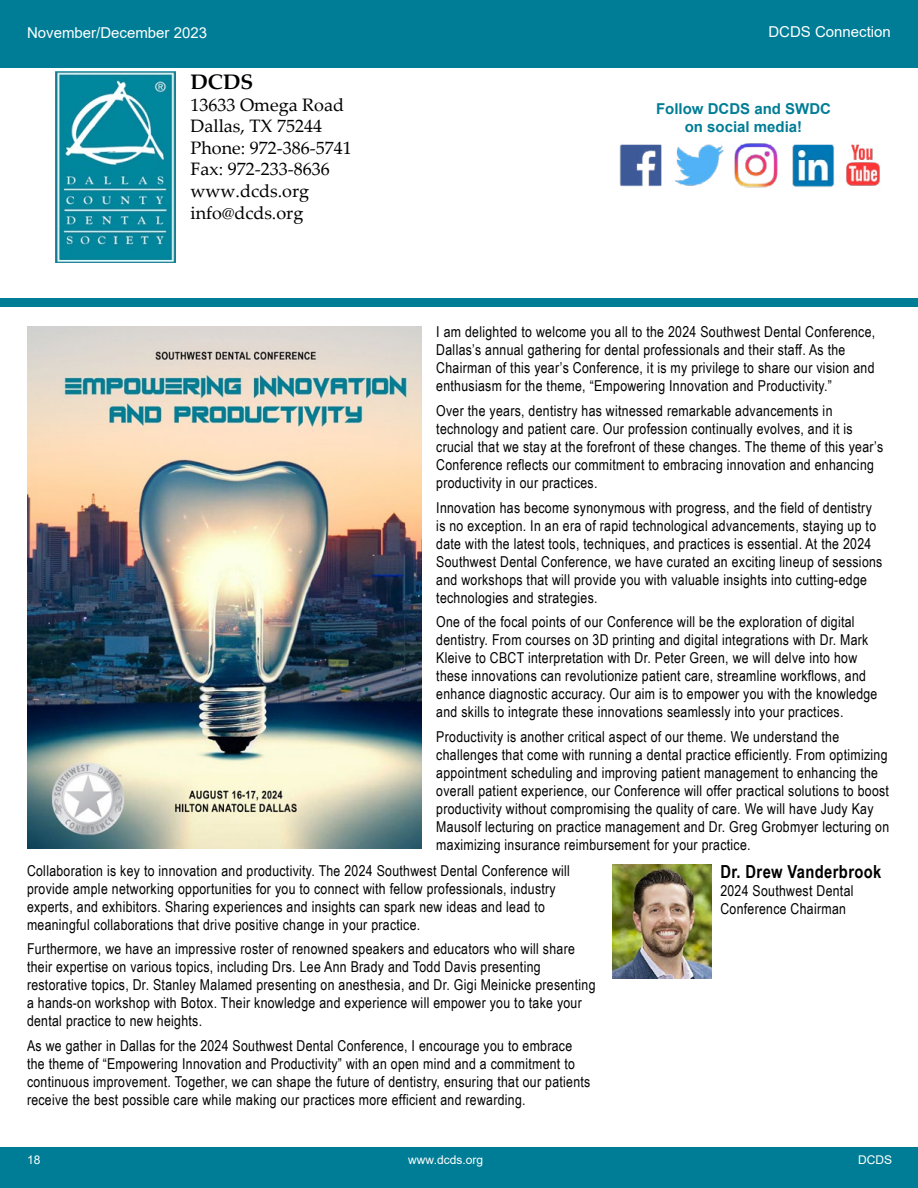
<style>
.page{position:relative;width:918px;height:1188px;background:#fff}
.page>*{position:absolute;margin:0;border:0;box-sizing:border-box;transform-origin:0 0}
.t1{font:700 21px "Palatino Linotype";color:#000}
.t2{font:18px/21.6px "Palatino Linotype";color:#000}
.t3{font:700 18px "Arial Narrow";letter-spacing:.02em;color:#000}
.t4{font:15px/18px "Arial Narrow";letter-spacing:.02em;color:#000}
.t5{font:15px "Arial";color:#fff}
.t6{font:700 15px/18px "Arial";color:#007d96;text-align:center}
.t7{font:12px "Arial";color:#fff}
</style>
<div class="page">
<div style="left:0;top:0;width:918px;height:60px;background:#007d96"></div>
<div style="left:0;top:51px;width:918px;height:17px;background:#007d96"></div>
<div style="left:0;top:1148px;width:918px;height:40px;background:#007d96"></div>
<img style="left:56px;top:72px;width:119px;height:190px">
<div style="left:0;top:298px;width:918px;height:9px;background:#007d96"></div>
<img style="left:619px;top:143px;width:261px;height:45px">
<img style="left:27px;top:326px;width:394px;height:523px">
<img style="left:612px;top:865px;width:99px;height:114px">
<p class="t5" style="left:27px;top:22px;width:182px">November/December 2023</p>
<p class="t5" style="left:768px;top:22px;width:124px">DCDS Connection</p>
<h1 class="t1" style="left:191px;top:67px;width:64px">DCDS</h1>
<p class="t2" style="left:191px;top:93px;width:163px">13633 Omega Road<br>Dallas, TX 75244<br>Phone: 972-386-5741<br>Fax: 972-233-8636 www.dcds.org info@dcds.org</p>
<p class="t6" style="left:656px;top:99px;width:177px">Follow DCDS and SWDC on social media!</p>
<p class="t4" style="left:436px;top:322px;width:440px">I am delighted to welcome you all to the 2024 Southwest Dental Conference, Dallas’s annual gathering for dental professionals and their staff. As the Chairman of this year’s Conference, it is my privilege to share our vision and enthusiasm for the theme, “Empowering Innovation and Productivity.”</p>
<p class="t4" style="left:436px;top:401px;width:448px">Over the years, dentistry has witnessed remarkable advancements in technology and patient care. Our profession continually evolves, and it is crucial that we stay at the forefront of these changes. The theme of this year’s Conference reflects our commitment to embracing innovation and enhancing productivity in our practices.</p>
<p class="t4" style="left:436px;top:498px;width:448px">Innovation has become synonymous with progress, and the field of dentistry is no exception. In an era of rapid technological advancements, staying up to date with the latest tools, techniques, and practices is essential. At the 2024<br>Southwest Dental Conference, we have curated an exciting lineup of sessions and workshops that will provide you with valuable insights into cutting-edge technologies and strategies.</p>
<p class="t4" style="left:436px;top:612px;width:443px">One of the focal points of our Conference will be the exploration of digital dentistry. From courses on 3D printing and digital integrations with Dr. Mark Kleive to CBCT interpretation with Dr. Peter Green, we will delve into how these innovations can revolutionize patient care, streamline workflows, and enhance diagnostic accuracy. Our aim is to empower you with the knowledge and skills to integrate these innovations seamlessly into your practices.</p>
<p class="t4" style="left:436px;top:727px;width:454px">Productivity is another critical aspect of our theme. We understand the challenges that come with running a dental practice efficiently. From optimizing appointment scheduling and improving patient management to enhancing the overall patient experience, our Conference will offer practical solutions to boost productivity without compromising the quality of care. We will have Judy Kay Mausolf lecturing on practice management and Dr. Greg Grobmyer lecturing on maximizing insurance reimbursement for your practice.</p>
<p class="t4" style="left:27px;top:861px;width:544px">Collaboration is key to innovation and productivity. The 2024 Southwest Dental Conference will provide ample networking opportunities for you to connect with fellow professionals, industry experts, and exhibitors. Sharing experiences and insights can spark new ideas and lead to meaningful collaborations that drive positive change in your practice.</p>
<p class="t4" style="left:27px;top:939px;width:570px">Furthermore, we have an impressive roster of renowned speakers and educators who will share their expertise on various topics, including Drs. Lee Ann Brady and Todd Davis presenting restorative topics, Dr. Stanley Malamed presenting on anesthesia, and Dr. Gigi Meinicke presenting a hands-on workshop with Botox. Their knowledge and experience will empower you to take your dental practice to new heights.</p>
<p class="t4" style="left:27px;top:1036px;width:565px">As we gather in Dallas for the 2024 Southwest Dental Conference, I encourage you to embrace the theme of “Empowering Innovation and Productivity” with an open mind and a commitment to continuous improvement. Together, we can shape the future of dentistry, ensuring that our patients receive the best possible care while making our practices more efficient and rewarding.</p>
<p class="t3" style="left:720px;top:858px;width:163px">Dr. Drew Vanderbrook</p>
<p class="t4" style="left:720px;top:881px;width:135px">2024 Southwest Dental<br>Conference Chairman</p>
<p class="t7" style="left:27px;top:1152px;width:15px">18</p>
<p class="t7" style="left:408px;top:1152px;width:76px">www.dcds.org</p>
<p class="t7" style="left:858px;top:1152px;width:35px">DCDS</p>
</div>
